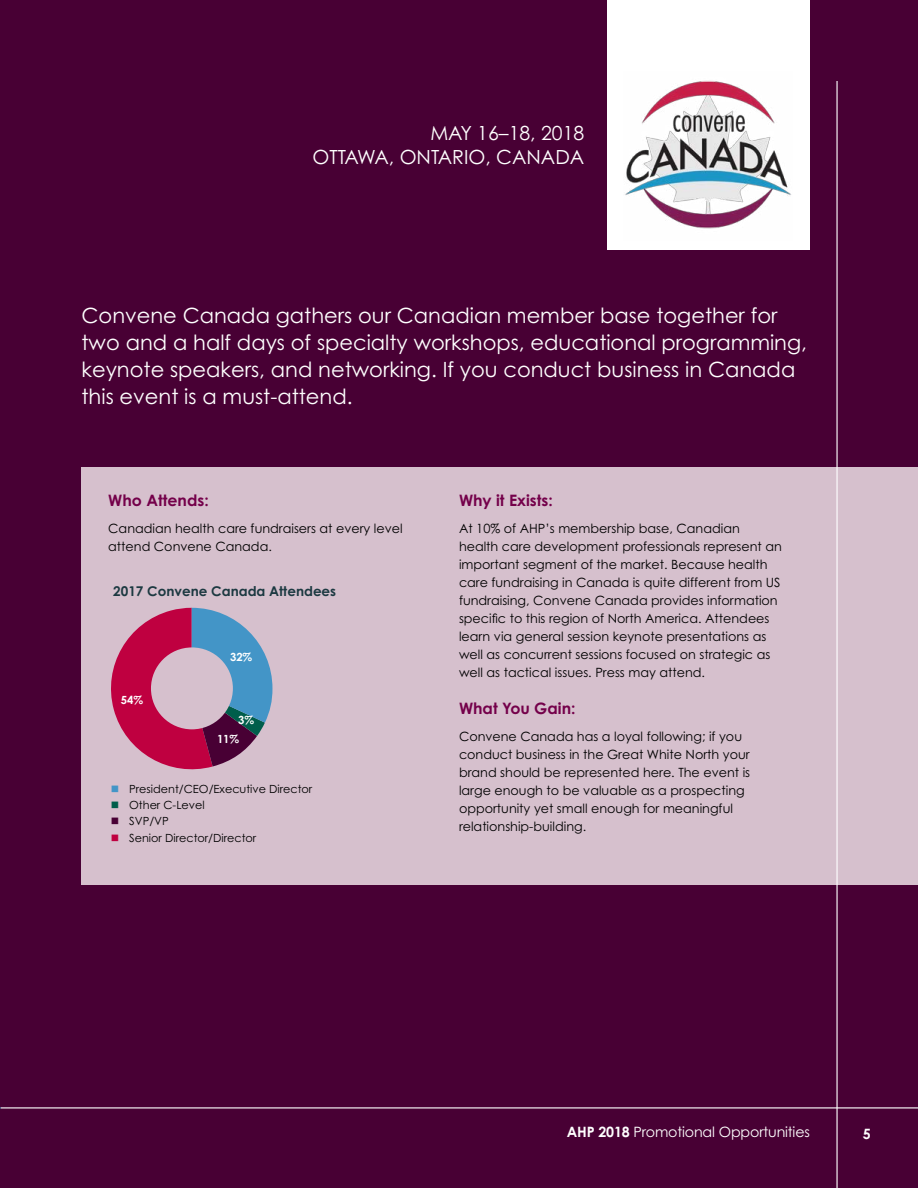
<style>
.page{position:relative;width:918px;height:1188px;background:#480034}
.page>*{position:absolute;margin:0;border:0;box-sizing:border-box;transform-origin:0 0}
.t1{font:21px/27px "Century Gothic";color:#fff}
.t2{font:19.5px/23.4px "Century Gothic";color:#fff;text-align:right}
.t3{font:700 15.75px "Century Gothic";color:#74004a}
.t4{font:14.25px "Century Gothic";letter-spacing:-.01em;color:#fff}
.t5{font:700 14.25px "Century Gothic";color:#fff}
.t6{font:700 13.5px "Century Gothic";color:#1c3941}
.t7{font:12.75px/18px "Century Gothic";color:#000}
.t8{font:11.25px "Century Gothic";color:#000}
.t9{font:700 11.25px/18.8px "Century Gothic";color:#fff}
.s1{color:#4395c7}
.s2{color:#005e4b}
.s3{color:#480034}
.s4{color:#bf0040}
.s5{font-weight:700}
</style>
<div class="page">
<div style="left:82px;top:467px;width:836px;height:417px;background:#d6c0cd"></div>
<hr style="left:1px;top:1107px;width:917px;height:1px;background:#fff">
<hr style="left:836px;top:81px;width:2px;height:1107px;background:#fff">
<div style="left:607px;top:0;width:203px;height:250px;background:#fff"></div>
<img style="left:625px;top:80px;width:166px;height:149px">
<svg style="left:111px;top:608px;width:161px;height:161px"></svg>
<div style="left:151px;top:647px;width:82px;height:82px;background:#d6c0cd;border-radius:50%"></div>
<h2 class="t2" style="left:313px;top:121px;width:273px">MAY 16–18, 2018<br>OTTAWA, ONTARIO, CANADA</h2>
<h1 class="t1" style="left:82px;top:302px;width:727px">Convene Canada gathers our Canadian member base together for two and a half days of specialty workshops, educational programming, keynote speakers, and networking. If you conduct business in Canada this event is a must-attend.</h1>
<p class="t3" style="left:108px;top:491px;width:102px">Who Attends:</p>
<p class="t7" style="left:108px;top:519px;width:296px">Canadian health care fundraisers at every level attend Convene Canada.</p>
<p class="t6" style="left:113px;top:582px;width:225px">2017 Convene Canada Attendees</p>
<p class="t9" style="left:121px;top:690px;width:24px">54%</p>
<p class="t9" style="left:230px;top:648px;width:24px">32%</p>
<p class="t9" style="left:217px;top:711px;width:39px;text-indent:21px">3%<br>11%</p>
<p class="t8" style="left:111px;top:782px;width:203px"><span class="s1">■</span> President/CEO/Executive Director</p>
<p class="t8" style="left:111px;top:798px;width:95px"><span class="s2">■</span> Other C-Level</p>
<p class="t8" style="left:111px;top:814px;width:59px"><span class="s3">■</span> SVP/VP</p>
<p class="t8" style="left:111px;top:831px;width:147px"><span class="s4">■</span> Senior Director/Director</p>
<p class="t3" style="left:459px;top:491px;width:95px">Why it Exists:</p>
<p class="t7" style="left:459px;top:519px;width:325px">At 10% of AHP’s membership base, Canadian health care development professionals represent an important segment of the market. Because health care fundraising in Canada is quite different from US fundraising, Convene Canada provides information specific to this region of North America. Attendees learn via general session keynote presentations as well as concurrent sessions focused on strategic as well as tactical issues. Press may attend.</p>
<p class="t3" style="left:459px;top:699px;width:118px">What You Gain:</p>
<p class="t7" style="left:459px;top:727px;width:293px">Convene Canada has a loyal following; if you conduct business in the Great White North your brand should be represented here. The event is large enough to be valuable as a prospecting opportunity yet small enough for meaningful relationship-building.</p>
<p class="t4" style="left:567px;top:1124px;width:245px"><span class="s5">AHP 2018</span> Promotional Opportunities</p>
<p class="t5" style="left:863px;top:1125px;width:9px">5</p>
</div>
